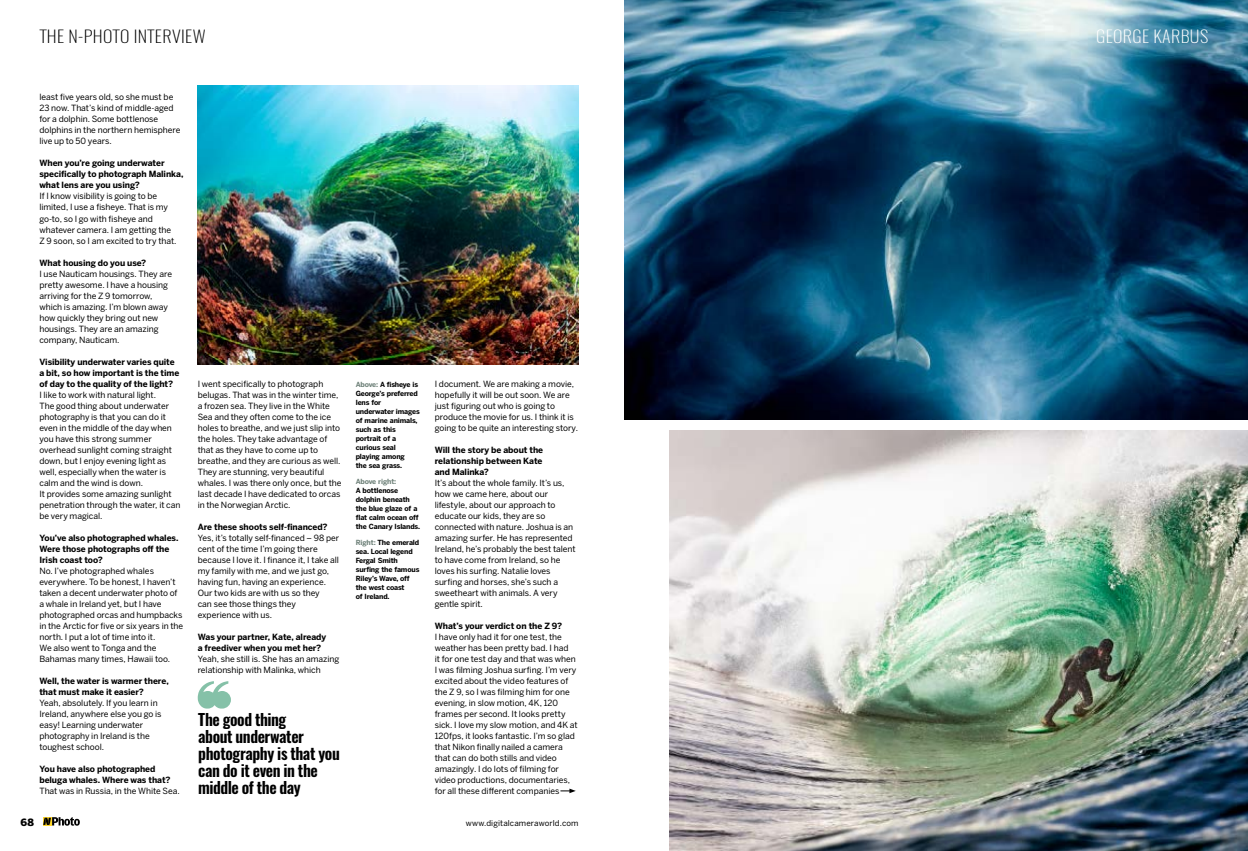
<style>
.page{position:relative;width:1248px;height:851px;background:#fff}
.page>*{position:absolute;margin:0;border:0;box-sizing:border-box;transform-origin:0 0}
.t1{font:200 16.5px "Oswald";letter-spacing:.02em;color:#000;scale:1.1 1}
.t2{font:200 16.5px "Oswald";letter-spacing:.02em;color:#fff;scale:1.1 1}
.t3{font:600 16px/17px "Oswald";letter-spacing:-.03em;color:#000}
.t4{font:900 10px "Benton Sans";color:#000}
.t5{font:8.5px/11px "Benton Sans";letter-spacing:-.005em;color:#000}
.t6{font:700 8.5px/11px "Benton Sans";letter-spacing:-.005em;color:#000}
.t7{font:8px "Benton Sans";letter-spacing:.015em;color:#000}
.t8{font:700 7px/9px "Benton Sans";letter-spacing:-.02em;color:#000}
.t9{font:700 7px "Benton Sans";letter-spacing:-.02em;color:#6e8179}
.s1{color:#6e8179}
</style>
<div class="page">
<svg style="left:43px;top:817px;width:37px;height:8px"></svg>
<img style="left:669px;top:430px;width:578px;height:420px">
<img style="left:198px;top:86px;width:380px;height:278px">
<img style="left:624px;top:0;width:623px;height:419px">
<svg style="left:560px;top:788px;width:15px;height:5px"></svg>
<svg style="left:198px;top:681px;width:33px;height:27px"></svg>
<h1 class="t1" style="left:40px;top:25px;width:152px">THE N-PHOTO INTERVIEW</h1>
<h1 class="t2" style="left:1095px;top:25px;width:103px">GEORGE KARBUS</h1>
<p class="t5" style="left:39px;top:92px;width:142px">least five years old, so she must be<br>23 now. That’s kind of middle-aged for a dolphin. Some bottlenose dolphins in the northern hemisphere live up to 50 years.</p>
<p class="t6" style="left:39px;top:158px;width:145px">When you’re going underwater specifically to photograph Malinka, what lens are you using?</p>
<p class="t5" style="left:39px;top:191px;width:139px">If I know visibility is going to be limited, I use a fisheye. That is my go-to, so I go with fisheye and whatever camera. I am getting the<br>Z 9 soon, so I am excited to try that.</p>
<p class="t6" style="left:39px;top:257px;width:108px">What housing do you use?</p>
<p class="t5" style="left:39px;top:268px;width:134px">I use Nauticam housings. They are pretty awesome. I have a housing arriving for the Z 9 tomorrow, which is amazing. I’m blown away how quickly they bring out new housings. They are an amazing company, Nauticam.</p>
<p class="t6" style="left:39px;top:356px;width:141px">Visibility underwater varies quite a bit, so how important is the time of day to the quality of the light?</p>
<p class="t5" style="left:39px;top:389px;width:143px">I like to work with natural light.<br>The good thing about underwater photography is that you can do it even in the middle of the day when you have this strong summer overhead sunlight coming straight down, but I enjoy evening light as well, especially when the water is calm and the wind is down.<br>It provides some amazing sunlight penetration through the water, it can be very magical.</p>
<p class="t6" style="left:39px;top:532px;width:141px">You’ve also photographed whales.<br>Were those photographs off the<br>Irish coast too?</p>
<p class="t5" style="left:39px;top:565px;width:145px">No. I’ve photographed whales everywhere. To be honest, I haven’t taken a decent underwater photo of a whale in Ireland yet, but I have photographed orcas and humpbacks in the Arctic for five or six years in the north. I put a lot of time into it.<br>We also went to Tonga and the<br>Bahamas many times, Hawaii too.</p>
<p class="t6" style="left:39px;top:675px;width:131px">Well, the water is warmer there, that must make it easier?</p>
<p class="t5" style="left:39px;top:697px;width:124px">Yeah, absolutely. If you learn in<br>Ireland, anywhere else you go is easy! Learning underwater photography in Ireland is the toughest school.</p>
<p class="t6" style="left:39px;top:763px;width:132px">You have also photographed beluga whales. Where was that?</p>
<p class="t5" style="left:39px;top:785px;width:142px">That was in Russia, in the White Sea.</p>
<p class="t5" style="left:198px;top:378px;width:145px">I went specifically to photograph belugas. That was in the winter time, a frozen sea. They live in the White Sea and they often come to the ice holes to breathe, and we just slip into the holes. They take advantage of that as they have to come up to breathe, and they are curious as well.<br>They are stunning, very beautiful whales. I was there only once, but the last decade I have dedicated to orcas in the Norwegian Arctic.</p>
<p class="t6" style="left:198px;top:521px;width:131px">Are these shoots self-financed?</p>
<p class="t5" style="left:198px;top:532px;width:143px">Yes, it’s totally self-financed – 98 per cent of the time I’m going there because I love it. I finance it, I take all my family with me, and we just go, having fun, having an experience.<br>Our two kids are with us so they<br>can see those things they experience with us.</p>
<p class="t6" style="left:198px;top:631px;width:130px">Was your partner, Kate, already a freediver when you met her?</p>
<p class="t5" style="left:198px;top:653px;width:143px">Yeah, she still is. She has an amazing relationship with Malinka, which</p>
<p class="t8" style="left:356px;top:380px;width:65px"><span class="s1">Above:</span> A fisheye is<br>George’s preferred lens for underwater images of marine animals, such as this portrait of a curious seal playing among<br>the sea grass.</p>
<p class="t9" style="left:356px;top:476px;width:42px">Above right:</p>
<p class="t8" style="left:356px;top:485px;width:66px">A bottlenose dolphin beneath the blue glaze of a flat calm ocean off the Canary Islands.</p>
<p class="t8" style="left:356px;top:537px;width:65px"><span class="s1">Right:</span> The emerald sea. Local legend<br>Fergal Smith surfing the famous<br>Riley’s Wave, off the west coast<br>of Ireland.</p>
<h2 class="t3" style="left:198px;top:711px;width:143px">The good thing<br>about underwater photography is that you can do it even in the middle of the day</h2>
<p class="t5" style="left:435px;top:378px;width:145px">I document. We are making a movie, hopefully it will be out soon. We are just figuring out who is going to produce the movie for us. I think it is going to be quite an interesting story.</p>
<p class="t6" style="left:435px;top:444px;width:110px;text-align:justify">Will the story be about the relationship between Kate and Malinka?</p>
<p class="t5" style="left:435px;top:477px;width:142px">It’s about the whole family. It’s us, how we came here, about our lifestyle, about our approach to educate our kids, they are so connected with nature. Joshua is an amazing surfer. He has represented<br>Ireland, he’s probably the best talent to have come from Ireland, so he loves his surfing. Natalie loves surfing and horses, she’s such a sweetheart with animals. A very gentle spirit.</p>
<p class="t6" style="left:435px;top:620px;width:129px">What’s your verdict on the Z 9?</p>
<p class="t5" style="left:435px;top:631px;width:144px">I have only had it for one test, the weather has been pretty bad. I had<br>it for one test day and that was when I was filming Joshua surfing. I’m very excited about the video features of the Z 9, so I was filming him for one evening, in slow motion, 4K, 120 frames per second. It looks pretty sick. I love my slow motion, and 4K at 120fps, it looks fantastic. I’m so glad that Nikon finally nailed a camera that can do both stills and video amazingly. I do lots of filming for video productions, documentaries, for all these different companies</p>
<p class="t4" style="left:21px;top:815px;width:15px">68</p>
<p class="t7" style="left:465px;top:817px;width:114px">www.digitalcameraworld.com</p>
</div>
